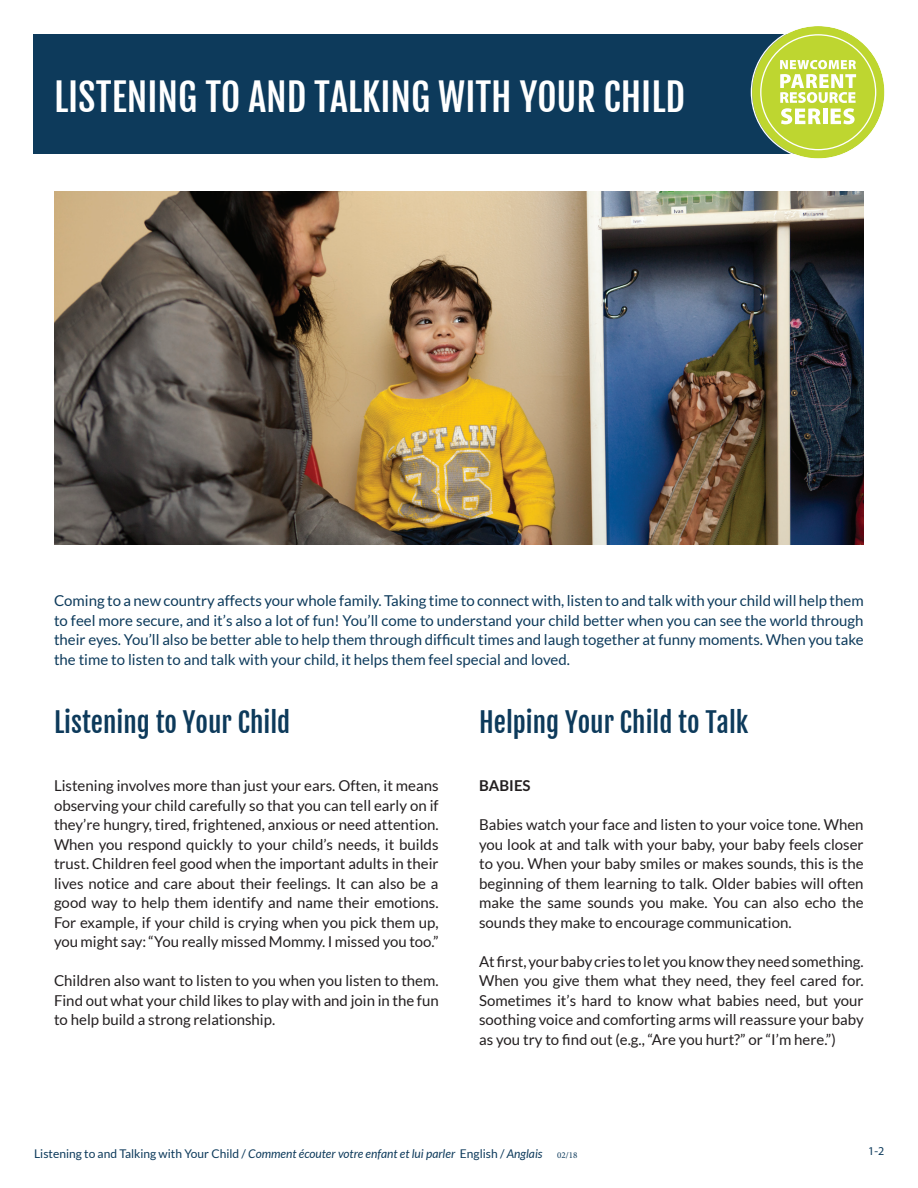
<style>
.page{position:relative;width:918px;height:1188px;background:#fff}
.page>*{position:absolute;margin:0;border:0;box-sizing:border-box;transform-origin:0 0}
.t1{font:37.5px "Fjalla One";color:#fff}
.t2{font:27px "Fjalla One";color:#0d3a5b}
.t3{font:15px/19.5px "Lato";color:#231f20;text-align:justify}
.t4{font:15px/19.5px "Lato";color:#0d3a5b;text-align:justify}
.t5{font:700 15px "Lato";color:#231f20}
.t6{font:12px "Lato";color:#0d3a5b}
.t7{font:12px "Myriad Pro";color:#0d3a5b}
.s1{font-style:italic}
.s2{font-family:"Minion Pro";font-size:9px}
</style>
<div class="page">
<div style="left:34px;top:34px;width:788px;height:119px;background:#0d3a5b"></div>
<svg style="left:751px;top:26px;width:134px;height:133px"></svg>
<img style="left:54px;top:192px;width:810px;height:352px">
<h1 class="t1" style="left:54px;top:75px;width:633px">LISTENING TO AND TALKING WITH YOUR CHILD</h1>
<p class="t4" style="left:54px;top:591px;width:811px">Coming to a new country affects your whole family. Taking time to connect with, listen to and talk with your child will help them to feel more secure, and it’s also a lot of fun! You’ll come to understand your child better when you can see the world through their eyes. You’ll also be better able to help them through difficult times and laugh together at funny moments. When you take the time to listen to and talk with your child, it helps them feel special and loved.</p>
<h2 class="t2" style="left:54px;top:706px;width:238px">Listening to Your Child</h2>
<p class="t3" style="left:54px;top:776px;width:386px">Listening involves more than just your ears. Often, it means observing your child carefully so that you can tell early on if they’re hungry, tired, frightened, anxious or need attention.<br>When you respond quickly to your child’s needs, it builds trust. Children feel good when the important adults in their lives notice and care about their feelings. It can also be a good way to help them identify and name their emotions.<br>For example, if your child is crying when you pick them up, you might say: “You really missed Mommy. I missed you too.”</p>
<p class="t3" style="left:54px;top:971px;width:386px">Children also want to listen to you when you listen to them.<br>Find out what your child likes to play with and join in the fun to help build a strong relationship.</p>
<h2 class="t2" style="left:479px;top:706px;width:271px">Helping Your Child to Talk</h2>
<p class="t5" style="left:479px;top:777px;width:53px">BABIES</p>
<p class="t3" style="left:479px;top:815px;width:386px">Babies watch your face and listen to your voice tone. When you look at and talk with your baby, your baby feels closer to you. When your baby smiles or makes sounds, this is the beginning of them learning to talk. Older babies will often make the same sounds you make. You can also echo the sounds they make to encourage communication.</p>
<p class="t3" style="left:479px;top:952px;width:386px">At first, your baby cries to let you know they need something.<br>When you give them what they need, they feel cared for.<br>Sometimes it’s hard to know what babies need, but your soothing voice and comforting arms will reassure your baby as you try to find out (e.g., “Are you hurt?” or “I’m here.”)</p>
<p class="t6" style="left:34px;top:1147px;width:545px">Listening to and Talking with Your Child / <span class="s1">Comment écouter votre enfant et lui parler</span> English / <span class="s1">Anglais</span> <span class="s2">02/18</span></p>
<p class="t7" style="left:868px;top:1144px;width:17px">1-2</p>
</div>
